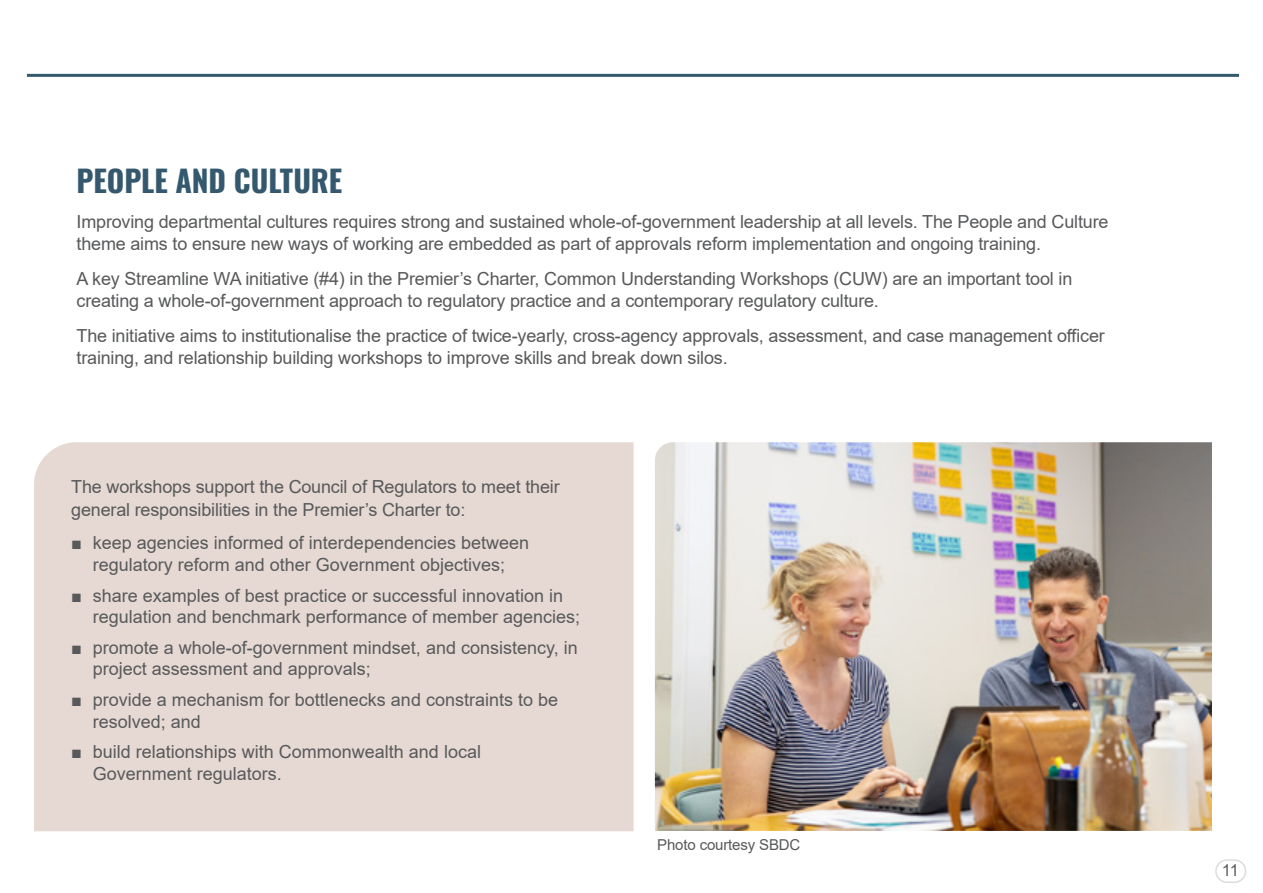
<style>
.page{position:relative;width:1263px;height:893px;background:#fff}
.page>*{position:absolute;margin:0;border:0;box-sizing:border-box;transform-origin:0 0}
.t1{font:30px "Oswald";color:#34596e}
.t2{font:18px/21.6px "Arial";letter-spacing:-.01em;color:#58595b}
.t3{font:16.5px "Arial";color:#58595b}
.t4{font:15px "Arial";letter-spacing:-.01em;color:#58595b}
.s1{font-weight:900}
</style>
<div class="page">
<div style="left:34px;top:442px;width:600px;height:389px;background:#e6d9d3"></div>
<div style="left:1215px;top:859px;width:31px;height:24px;border:2px solid #dcddde;border-radius:11px"></div>
<hr style="left:27px;top:74px;width:1212px;height:3px;background:#34596e">
<img style="left:655px;top:442px;width:557px;height:389px">
<h1 class="t1" style="left:77px;top:154px;width:267px">PEOPLE AND CULTURE</h1>
<p class="t2" style="left:77px;top:210px;width:1033px;line-height:22.5px">Improving departmental cultures requires strong and sustained whole‑of‑government leadership at all levels. The People and Culture theme aims to ensure new ways of working are embedded as part of approvals reform implementation and ongoing training.</p>
<p class="t2" style="left:77px;top:267px;width:997px;line-height:22.5px">A key Streamline WA initiative (#4) in the Premier’s Charter, Common Understanding Workshops (CUW) are an important tool in creating a whole‑of‑government approach to regulatory practice and a contemporary regulatory culture.</p>
<p class="t2" style="left:77px;top:324px;width:1030px;line-height:22.5px">The initiative aims to institutionalise the practice of twice‑yearly, cross-agency approvals, assessment, and case management officer training, and relationship building workshops to improve skills and break down silos.</p>
<p class="t2" style="left:71px;top:476px;width:490px;line-height:22.5px">The workshops support the Council of Regulators to meet their general responsibilities in the Premier’s Charter to:</p>
<p class="t2" style="left:71px;top:532px;width:459px;text-align:center"><span class="s1">■</span> keep agencies informed of interdependencies between regulatory reform and other Government objectives;</p>
<p class="t2" style="left:93px;top:584px;width:489px;text-indent:-22px"><span class="s1">■</span> share examples of best practice or successful innovation in regulation and benchmark performance of member agencies;</p>
<p class="t2" style="left:93px;top:636px;width:486px;text-indent:-22px"><span class="s1">■</span> promote a whole‑of‑government mindset, and consistency, in project assessment and approvals;</p>
<p class="t2" style="left:93px;top:689px;width:467px;text-indent:-22px"><span class="s1">■</span> provide a mechanism for bottlenecks and constraints to be resolved; and</p>
<p class="t2" style="left:93px;top:741px;width:390px;text-indent:-22px"><span class="s1">■</span> build relationships with Commonwealth and local<br>Government regulators.</p>
<p class="t4" style="left:657px;top:835px;width:145px">Photo courtesy SBDC</p>
<p class="t3" style="left:1222px;top:859px;width:18px">11</p>
</div>
